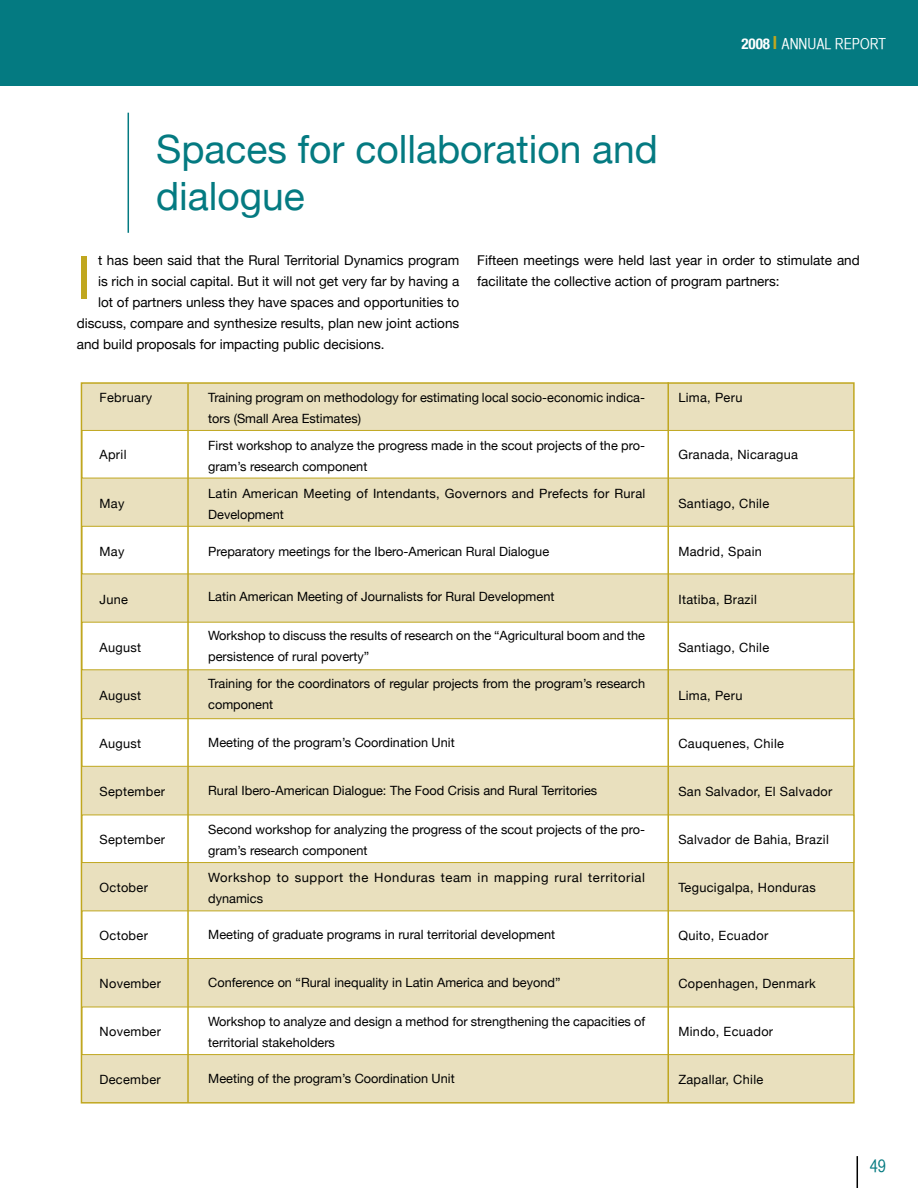
<style>
.page{position:relative;width:918px;height:1188px;background:#fff}
.page>*{position:absolute;margin:0;border:0;box-sizing:border-box;transform-origin:0 0}
.t1{font:60px "Helvetica Neue";color:#c0a71f}
.t2{font:39px/46.8px "Helvetica Neue";color:#047a81}
.t3{font:18px "Helvetica CY Plain";color:#047a81}
.t4{font:15px "Helvetica CY Plain";color:#fff}
.t5{font:13.5px/21px "Helvetica Neue";color:#000}
.t6{font:12.75px/21px "Helvetica Neue";color:#000}
.t7{font:12.75px "Helvetica Neue";letter-spacing:.025em;color:#000}
.t8{font:12.75px/21px "Helvetica Neue";letter-spacing:.04em;color:#000}
.s1{font-family:"Helvetica Neue";font-weight:700;font-stretch:condensed}
.s2{font-family:"Helvetica Neue";font-weight:700;font-stretch:condensed;font-size:18px;color:#c0a71f}
</style>
<div class="page">
<hr style="left:857px;top:1156px;width:1px;height:32px;background:#000">
<div style="left:0;top:0;width:918px;height:85px;background:#047a81"></div>
<hr style="left:128px;top:113px;width:1px;height:120px;background:#047a81">
<div style="left:81px;top:382px;width:774px;height:722px;background:#e9e0be;border:2px solid #c0a71f"></div>
<div style="left:82px;top:430px;width:772px;height:48px;background:#fff;border:1px solid #c0a71f"></div>
<div style="left:82px;top:526px;width:772px;height:48px;background:#fff;border:1px solid #c0a71f"></div>
<div style="left:82px;top:622px;width:772px;height:48px;background:#fff"></div>
<div style="left:82px;top:718px;width:772px;height:49px;background:#fff;border:1px solid #c0a71f"></div>
<div style="left:82px;top:815px;width:772px;height:48px;background:#fff;border:1px solid #c0a71f"></div>
<div style="left:82px;top:911px;width:772px;height:48px;background:#fff;border:1px solid #c0a71f"></div>
<div style="left:82px;top:1007px;width:772px;height:48px;background:#fff;border:1px solid #c0a71f"></div>
<hr style="left:187px;top:384px;width:2px;height:719px;background:#c0a71f">
<hr style="left:667px;top:382px;width:2px;height:721px;background:#c0a71f">
<p class="t4" style="left:741px;top:35px;width:146px"><span class="s1">2008</span> <span class="s2">l</span> ANNUAL REPORT</p>
<h2 class="t2" style="left:156px;top:125px;width:503px">Spaces for collaboration and dialogue</h2>
<p class="t5" style="left:98px;top:249px;width:363px">t has been said that the Rural Territorial Dynamics program</p>
<p class="t5" style="left:98px;top:270px;width:363px">is rich in social capital. But it will not get very far by having a</p>
<p class="t5" style="left:98px;top:291px;width:362px">lot of partners unless they have spaces and opportunities to</p>
<p class="t5" style="left:77px;top:312px;width:384px">discuss, compare and synthesize results, plan new joint actions</p>
<p class="t5" style="left:77px;top:333px;width:309px">and build proposals for impacting public decisions.</p>
<p class="t5" style="left:477px;top:249px;width:384px">Fifteen meetings were held last year in order to stimulate and facilitate the collective action of program partners:</p>
<h1 class="t1" style="left:77px;top:241px;width:17px">I</h1>
<p class="t7" style="left:100px;top:390px;width:54px">February</p>
<p class="t6" style="left:100px;top:444px;width:29px">April</p>
<p class="t6" style="left:100px;top:493px;width:26px">May</p>
<p class="t6" style="left:100px;top:541px;width:26px">May</p>
<p class="t6" style="left:100px;top:589px;width:30px">June</p>
<p class="t6" style="left:100px;top:637px;width:43px">August</p>
<p class="t6" style="left:100px;top:685px;width:43px">August</p>
<p class="t6" style="left:100px;top:733px;width:43px">August</p>
<p class="t7" style="left:100px;top:784px;width:67px">September</p>
<p class="t7" style="left:100px;top:832px;width:67px">September</p>
<p class="t7" style="left:100px;top:880px;width:50px">October</p>
<p class="t7" style="left:100px;top:928px;width:50px">October</p>
<p class="t7" style="left:100px;top:976px;width:63px">November</p>
<p class="t7" style="left:100px;top:1024px;width:63px">November</p>
<p class="t7" style="left:100px;top:1072px;width:63px">December</p>
<p class="t6" style="left:208px;top:387px;width:438px">Training program on methodology for estimating local socio-economic indica&shy;tors (Small Area Estimates)</p>
<p class="t6" style="left:208px;top:435px;width:438px">First workshop to analyze the progress made in the scout projects of the pro&shy;gram’s research component</p>
<p class="t6" style="left:208px;top:483px;width:439px">Latin American Meeting of Intendants, Governors and Prefects for Rural<br>Development</p>
<p class="t6" style="left:208px;top:541px;width:342px">Preparatory meetings for the Ibero-American Rural Dialogue</p>
<p class="t6" style="left:208px;top:586px;width:348px">Latin American Meeting of Journalists for Rural Development</p>
<p class="t6" style="left:208px;top:625px;width:438px">Workshop to discuss the results of research on the “Agricultural boom and the persistence of rural poverty”</p>
<p class="t6" style="left:208px;top:673px;width:438px">Training for the coordinators of regular projects from the program’s research component</p>
<p class="t6" style="left:208px;top:732px;width:248px">Meeting of the program’s Coordination Unit</p>
<p class="t6" style="left:208px;top:780px;width:391px">Rural Ibero-American Dialogue: The Food Crisis and Rural Territories</p>
<p class="t6" style="left:208px;top:819px;width:438px">Second workshop for analyzing the progress of the scout projects of the pro&shy;gram’s research component</p>
<p class="t8" style="left:208px;top:867px;width:438px">Workshop to support the Honduras team in mapping rural territorial dynamics</p>
<p class="t6" style="left:208px;top:924px;width:348px">Meeting of graduate programs in rural territorial development</p>
<p class="t6" style="left:208px;top:972px;width:354px">Conference on “Rural inequality in Latin America and beyond”</p>
<p class="t6" style="left:208px;top:1011px;width:438px">Workshop to analyze and design a method for strengthening the capacities of territorial stakeholders</p>
<p class="t6" style="left:208px;top:1068px;width:248px">Meeting of the program’s Coordination Unit</p>
<p class="t7" style="left:678px;top:390px;width:66px">Lima, Peru</p>
<p class="t7" style="left:678px;top:447px;width:121px">Granada, Nicaragua</p>
<p class="t7" style="left:678px;top:496px;width:92px">Santiago, Chile</p>
<p class="t7" style="left:678px;top:544px;width:85px">Madrid, Spain</p>
<p class="t7" style="left:678px;top:592px;width:80px">Itatiba, Brazil</p>
<p class="t7" style="left:678px;top:640px;width:92px">Santiago, Chile</p>
<p class="t7" style="left:678px;top:688px;width:66px">Lima, Peru</p>
<p class="t7" style="left:678px;top:736px;width:107px">Cauquenes, Chile</p>
<p class="t7" style="left:678px;top:784px;width:156px">San Salvador, El Salvador</p>
<p class="t7" style="left:678px;top:832px;width:152px">Salvador de Bahia, Brazil</p>
<p class="t7" style="left:678px;top:880px;width:139px">Tegucigalpa, Honduras</p>
<p class="t7" style="left:678px;top:928px;width:91px">Quito, Ecuador</p>
<p class="t7" style="left:678px;top:976px;width:139px">Copenhagen, Denmark</p>
<p class="t7" style="left:678px;top:1024px;width:96px">Mindo, Ecuador</p>
<p class="t7" style="left:678px;top:1072px;width:86px">Zapallar, Chile</p>
<h3 class="t3" style="left:870px;top:1156px;width:18px">49</h3>
</div>
